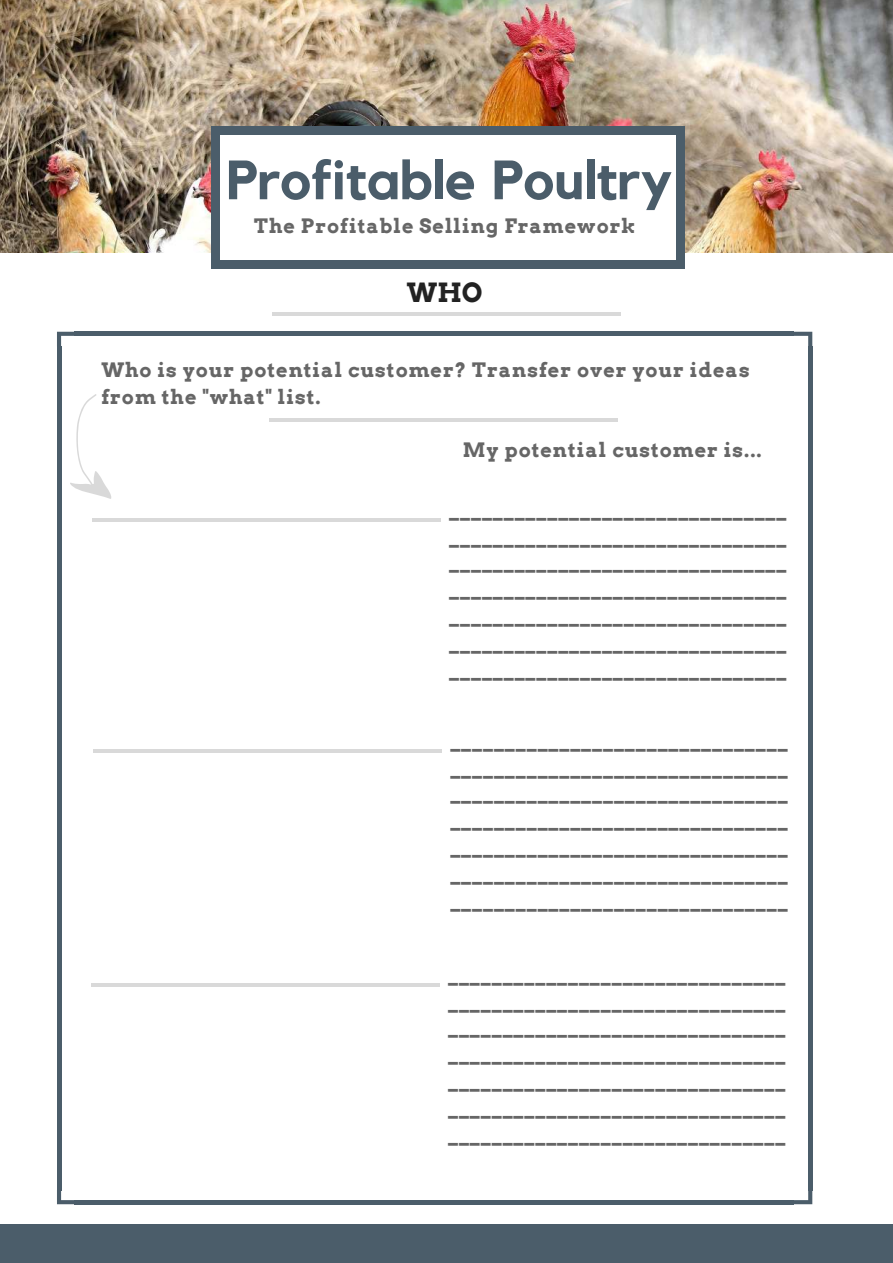
<style>
.page{position:relative;width:893px;height:1263px;background:#fff}
.page>*{position:absolute;margin:0;border:0;box-sizing:border-box;transform-origin:0 0}
.t1{font:700 54.6px "Kollektif";color:#4b5d6a}
.t2{font:700 26.55px "Arvo";color:#222}
.t3{font:700 19.8px/27px "Arvo";letter-spacing:.05em;color:#666}
</style>
<div class="page">
<div style="left:0;top:1224px;width:893px;height:39px;background:#4b5d6a"></div>
<svg style="left:57px;top:332px;width:17px;height:14px"></svg>
<hr style="left:57px;top:346px;width:4px;height:844px;background:#4b5d6a">
<svg style="left:57px;top:1190px;width:17px;height:14px"></svg>
<hr style="left:74px;top:1200px;width:720px;height:4px;background:#4b5d6a">
<svg style="left:794px;top:1190px;width:18px;height:14px"></svg>
<hr style="left:808px;top:346px;width:4px;height:844px;background:#4b5d6a">
<hr style="left:74px;top:332px;width:720px;height:4px;background:#4b5d6a">
<svg style="left:794px;top:332px;width:18px;height:14px"></svg>
<hr style="left:272px;top:312px;width:349px;height:3px;background:#d9d9d9">
<hr style="left:269px;top:418px;width:348px;height:3px;background:#d9d9d9">
<hr style="left:92px;top:518px;width:348px;height:3px;background:#d9d9d9">
<svg style="left:70px;top:394px;width:41px;height:105px"></svg>
<hr style="left:93px;top:749px;width:349px;height:3px;background:#d9d9d9">
<hr style="left:91px;top:983px;width:348px;height:3px;background:#d9d9d9">
<img style="left:0;top:0;width:893px;height:252px">
<div style="left:214px;top:132px;width:469px;height:130px;background:#fff"></div>
<div style="left:676px;top:260px;width:9px;height:8px;background:#4b5d6a"></div>
<div style="left:211px;top:134px;width:9px;height:127px;background:#4b5d6a"></div>
<div style="left:211px;top:260px;width:9px;height:8px;background:#4b5d6a"></div>
<div style="left:676px;top:134px;width:9px;height:127px;background:#4b5d6a"></div>
<div style="left:219px;top:260px;width:458px;height:8px;background:#4b5d6a"></div>
<div style="left:676px;top:126px;width:9px;height:8px;background:#4b5d6a"></div>
<div style="left:211px;top:126px;width:9px;height:8px;background:#4b5d6a"></div>
<div style="left:219px;top:126px;width:458px;height:8px;background:#4b5d6a"></div>
<h1 class="t1" style="left:226px;top:148px;width:447px">Profitable Poultry</h1>
<p class="t3" style="left:254px;top:212px;width:383px">The Profitable Selling Framework</p>
<h2 class="t2" style="left:407px;top:275px;width:77px">WHO</h2>
<p class="t3" style="left:101px;top:356px;width:650px">Who is your potential customer? Transfer over your ideas from the "what" list.</p>
<p class="t3" style="left:463px;top:436px;width:300px">My potential customer is...</p>
<p class="t3" style="left:449px;top:496px;width:339px">_______________________________ _______________________________</p>
<p class="t3" style="left:449px;top:548px;width:339px;text-align:justify">_______________________________ _______________________________ _______________________________ _______________________________ _______________________________</p>
<p class="t3" style="left:450px;top:727px;width:339px">_______________________________ _______________________________</p>
<p class="t3" style="left:450px;top:779px;width:339px;text-align:justify">_______________________________ _______________________________ _______________________________ _______________________________ _______________________________</p>
<p class="t3" style="left:448px;top:961px;width:339px">_______________________________ _______________________________</p>
<p class="t3" style="left:448px;top:1013px;width:339px;text-align:justify">_______________________________ _______________________________ _______________________________ _______________________________ _______________________________</p>
</div>
